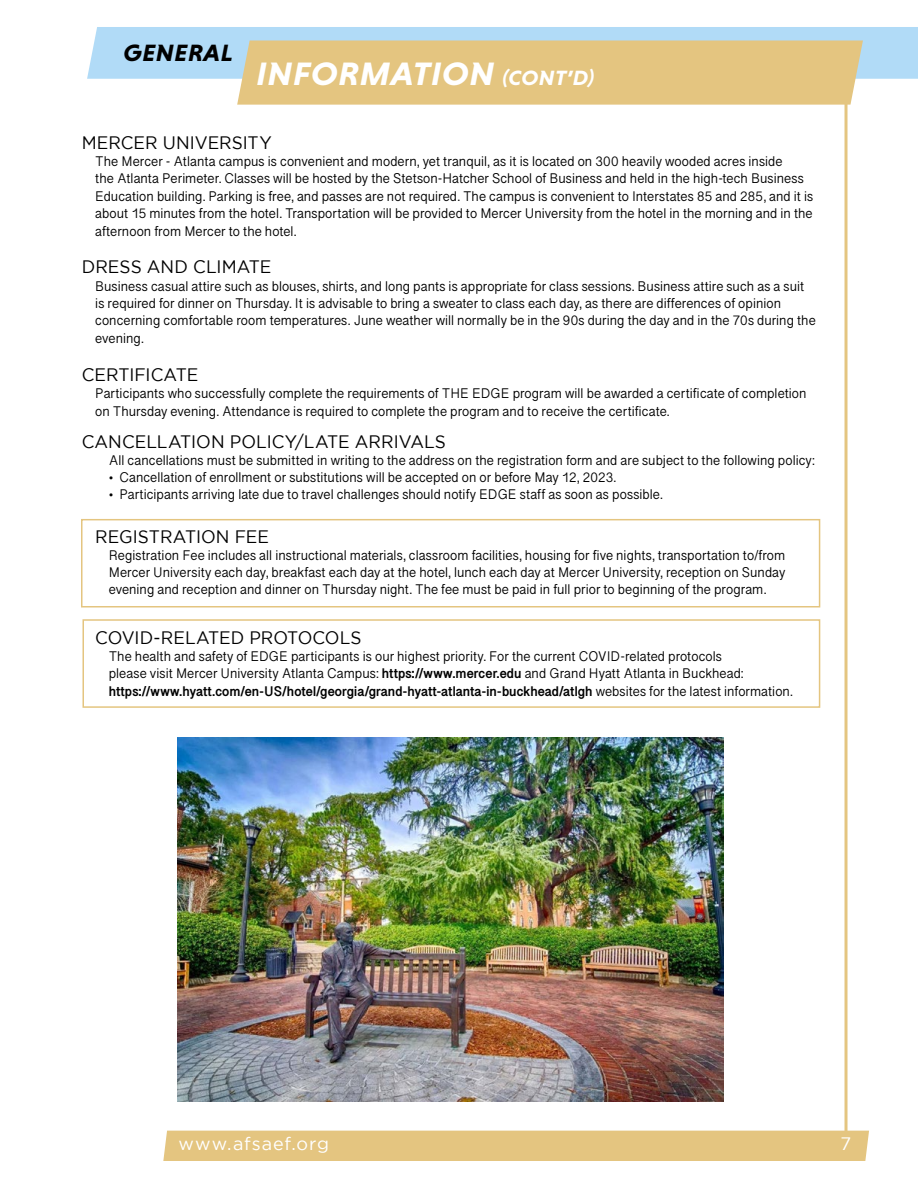
<style>
.page{position:relative;width:918px;height:1188px;background:#fff}
.page>*{position:absolute;margin:0;border:0;box-sizing:border-box;transform-origin:0 0}
.t1{font:italic 700 33px "Niveau Grotesk";letter-spacing:.015em;color:#fff;scale:1.08 1}
.t2{font:italic 700 24px "Niveau Grotesk";letter-spacing:.015em;color:#000;scale:1.08 1}
.t3{font:18px "Gotham";color:#000;scale:.96 1}
.t4{font:18px "Gotham";letter-spacing:.05em;color:#fff}
.t5{font:14.25px/17.2px "Myanmar Sangam MN";letter-spacing:.005em;color:#000;scale:.96 1}
.s1{font-size:21px}
.s2{font-weight:700}
</style>
<div class="page">
<hr style="left:845px;top:63px;width:3px;height:1095px;background:#e4c580">
<svg style="left:87px;top:27px;width:831px;height:78px;background:#d7d1af"></svg>
<div style="left:163px;top:1131px;width:706px;height:30px;background:#e4c580"></div>
<img style="left:178px;top:738px;width:546px;height:363px">
<div style="left:82px;top:619px;width:738px;height:89px;border:2px solid #e4c580"></div>
<div style="left:81px;top:519px;width:739px;height:89px;border:2px solid #e4c580"></div>
<h2 class="t2" style="left:124px;top:39px;width:103px">GENERAL</h2>
<h1 class="t1" style="left:257px;top:55px;width:314px">INFORMATION <span class="s1">(CONT’D)</span></h1>
<p class="t3" style="left:82px;top:133px;width:199px">MERCER UNIVERSITY</p>
<p class="t5" style="left:95px;top:153px;width:750px">The Mercer - Atlanta campus is convenient and modern, yet tranquil, as it is located on 300 heavily wooded acres inside<br>the Atlanta Perimeter. Classes will be hosted by the Stetson-Hatcher School of Business and held in the high-tech Business Education building. Parking is free, and passes are not required. The campus is convenient to Interstates 85 and 285, and it is about 15 minutes from the hotel. Transportation will be provided to Mercer University from the hotel in the morning and in the afternoon from Mercer to the hotel.</p>
<p class="t3" style="left:82px;top:257px;width:199px">DRESS AND CLIMATE</p>
<p class="t5" style="left:95px;top:277px;width:752px">Business casual attire such as blouses, shirts, and long pants is appropriate for class sessions. Business attire such as a suit is required for dinner on Thursday. It is advisable to bring a sweater to class each day, as there are differences of opinion concerning comfortable room temperatures. June weather will normally be in the 90s during the day and in the 70s during the evening.</p>
<p class="t3" style="left:82px;top:364px;width:123px">CERTIFICATE</p>
<p class="t5" style="left:95px;top:384px;width:742px;line-height:18px">Participants who successfully complete the requirements of THE EDGE program will be awarded a certificate of completion on Thursday evening. Attendance is required to complete the program and to receive the certificate.</p>
<p class="t3" style="left:82px;top:432px;width:381px">CANCELLATION POLICY/LATE ARRIVALS</p>
<p class="t5" style="left:109px;top:452px;width:737px">All cancellations must be submitted in writing to the address on the registration form and are subject to the following policy:</p>
<p class="t5" style="left:109px;top:469px;width:530px">• Cancellation of enrollment or substitutions will be accepted on or before May 12, 2023.</p>
<p class="t5" style="left:109px;top:486px;width:579px">• Participants arriving late due to travel challenges should notify EDGE staff as soon as possible.</p>
<p class="t3" style="left:95px;top:526px;width:182px">REGISTRATION FEE</p>
<p class="t5" style="left:109px;top:546px;width:706px;text-align:justify">Registration Fee includes all instructional materials, classroom facilities, housing for five nights, transportation to/from Mercer University each day, breakfast each day at the hotel, lunch each day at Mercer University, reception on Sunday evening and reception and dinner on Thursday night. The fee must be paid in full prior to beginning of the program.</p>
<p class="t3" style="left:95px;top:628px;width:279px">COVID-RELATED PROTOCOLS</p>
<p class="t5" style="left:109px;top:648px;width:714px">The health and safety of EDGE participants is our highest priority. For the current COVID-related protocols<br>please visit Mercer University Atlanta Campus: <span class="s2">https://www.mercer.edu</span> and Grand Hyatt Atlanta in Buckhead: <span class="s2">https://www.hyatt.com/en-US/hotel/georgia/grand-hyatt-atlanta-in-buckhead/atlgh</span> websites for the latest information.</p>
<p class="t4" style="left:179px;top:1134px;width:152px">www.afsaef.org</p>
<p class="t4" style="left:841px;top:1134px;width:12px">7</p>
</div>
